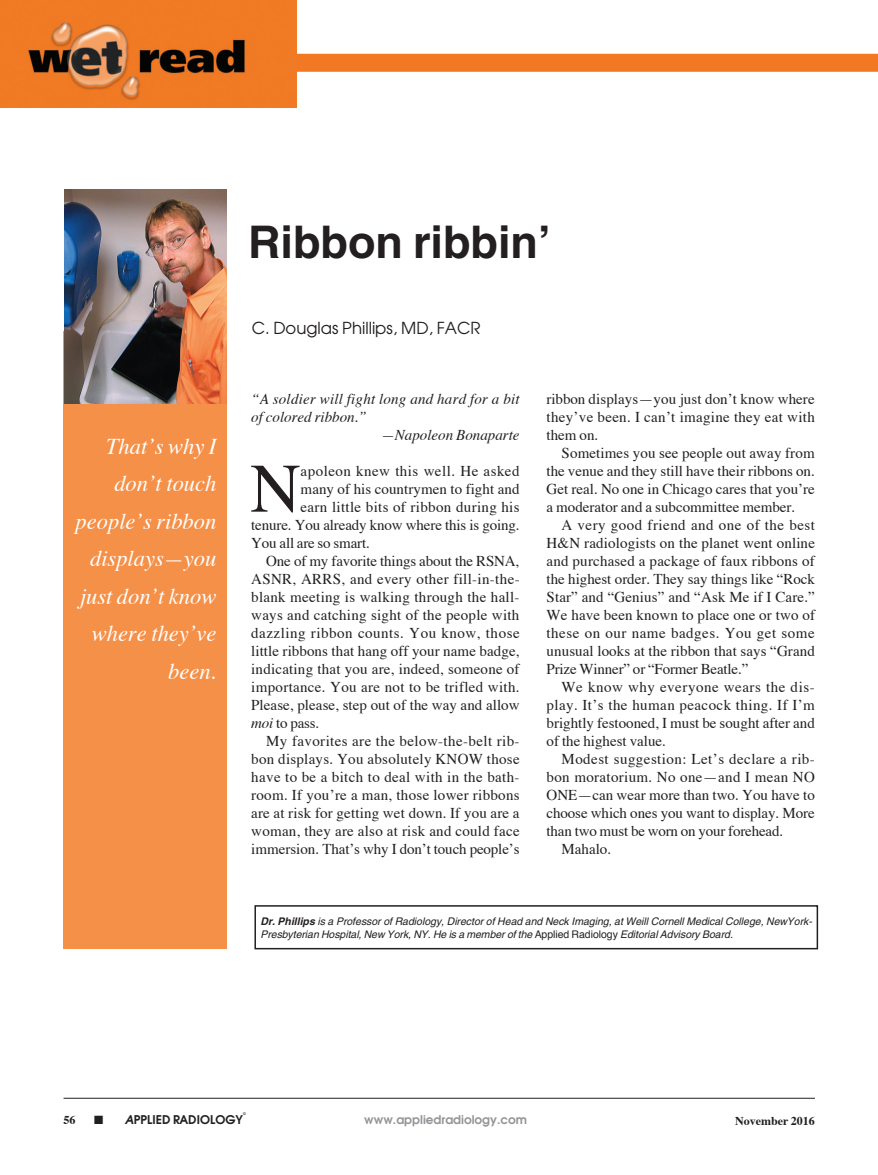
<style>
.page{position:relative;width:878px;height:1175px;background:#fff}
.page>*{position:absolute;margin:0;border:0;box-sizing:border-box;transform-origin:0 0}
.Article_1st_parag_Dr{font:69.45px "Times";color:#231f20}
.Article_title{font:700 45px "Helvetica";color:#231f20}
.Editorial_quote_new{font:italic 22.5px/37.5px "Times";color:#fff;text-align:right}
.t1{font:16.5px "Avant Garde";color:#231f20}
.Article_body_copy{font:15px/18px "Times";color:#231f20;text-align:justify}
.Article_1st_parag_Dr-2{font:15px "Times";letter-spacing:.005em;color:#231f20}
.Article_body_copy-2{font:italic 15px/18px "Times";color:#231f20}
.Article_1st_parag_Dr-3{font:15px "Times";letter-spacing:.03em;color:#231f20}
.t2{font:600 12px "Avant Garde";color:#939598}
.t3{font:600 12px "Avant Garde";color:#231f20}
.t4{font:700 12px "Times";color:#231f20}
.editorial_author_box{font:italic 10.5px/13.5px "Helvetica";color:#231f20}
.t5{font:600 3.75px "Avant Garde";color:#231f20}
.s1{font-style:italic}
.s2{font-weight:700}
.s3{font-style:normal}
</style>
<div class="page">
<hr style="left:64px;top:1097px;width:750px;height:1px;background:#231f20">
<div style="left:63px;top:331px;width:164px;height:618px;background:#f59048"></div>
<img style="left:64px;top:190px;width:163px;height:213px">
<div style="left:282px;top:54px;width:596px;height:18px;background:#f27824"></div>
<img style="left:0;top:0;width:297px;height:108px">
<div style="left:254px;top:905px;width:564px;height:44px;border:2px solid #231f20"></div>
<p class="Article_title" style="left:248px;top:214px;width:304px">Ribbon ribbin’</p>
<p class="Editorial_quote_new" style="left:76px;top:425px;width:142px">That’s why I don’t touch people’s ribbon displays—you just don’t know where they’ve been.</p>
<p class="t1" style="left:252px;top:318px;width:230px">C. Douglas Phillips, MD, FACR</p>
<p class="Article_body_copy-2" style="left:251px;top:388px;width:270px">“A soldier will fight long and hard for a bit of colored ribbon.”</p>
<p class="Article_body_copy-2" style="left:381px;top:424px;width:139px">—Napoleon Bonaparte</p>
<p class="Article_1st_parag_Dr" style="left:250px;top:423px;width:52px">N</p>
<p class="Article_1st_parag_Dr-3" style="left:300px;top:456px;width:220px">apoleon knew this well. He asked</p>
<p class="Article_1st_parag_Dr-2" style="left:300px;top:474px;width:220px">many of his countrymen to fight and</p>
<p class="Article_1st_parag_Dr-2" style="left:300px;top:492px;width:220px">earn little bits of ribbon during his</p>
<p class="Article_1st_parag_Dr-2" style="left:251px;top:510px;width:270px">tenure. You already know where this is going.</p>
<p class="Article_1st_parag_Dr-2" style="left:251px;top:528px;width:120px">You all are so smart.</p>
<p class="Article_body_copy" style="left:251px;top:550px;width:270px;text-indent:15px">One of my favorite things about the RSNA, ASNR, ARRS, and every other fill-in-the&shy;blank meeting is walking through the hall&shy;ways and catching sight of the people with dazzling ribbon counts. You know, those little ribbons that hang off your name badge, indicating that you are, indeed, someone of importance. You are not to be trifled with.<br>Please, please, step out of the way and allow <span class="s1">moi</span> to pass.</p>
<p class="Article_body_copy" style="left:251px;top:730px;width:270px;text-indent:15px">My favorites are the below-the-belt rib&shy;bon displays. You absolutely KNOW those have to be a bitch to deal with in the bath&shy;room. If you’re a man, those lower ribbons are at risk for getting wet down. If you are a woman, they are also at risk and could face immersion. That’s why I don’t touch people’s</p>
<p class="Article_body_copy" style="left:546px;top:388px;width:270px">ribbon displays—you just don’t know where they’ve been. I can’t imagine they eat with them on.</p>
<p class="Article_body_copy" style="left:546px;top:442px;width:270px;text-indent:15px">Sometimes you see people out away from the venue and they still have their ribbons on.<br>Get real. No one in Chicago cares that you’re a moderator and a subcommittee member.</p>
<p class="Article_body_copy" style="left:546px;top:514px;width:270px;text-indent:15px">A very good friend and one of the best H&amp;N radiologists on the planet went online and purchased a package of faux ribbons of the highest order. They say things like “Rock Star” and “Genius” and “Ask Me if I Care.” We have been known to place one or two of these on our name badges. You get some unusual looks at the ribbon that says “Grand Prize Winner” or “Former Beatle.”</p>
<p class="Article_body_copy" style="left:546px;top:676px;width:270px;text-indent:15px">We know why everyone wears the dis&shy;play. It’s the human peacock thing. If I’m brightly festooned, I must be sought after and of the highest value.</p>
<p class="Article_body_copy" style="left:546px;top:748px;width:270px;text-indent:15px">Modest suggestion: Let’s declare a rib&shy;bon moratorium. No one—and I mean NO ONE—can wear more than two. You have to choose which ones you want to display. More than two must be worn on your forehead.</p>
<p class="Article_body_copy" style="left:561px;top:838px;width:51px">Mahalo.</p>
<p class="editorial_author_box" style="left:260px;top:914px;width:553px"><span class="s2">Dr. Phillips</span> is a Professor of Radiology, Director of Head and Neck Imaging, at Weill Cornell Medical College, NewYork-<br>Presbyterian Hospital, New York, NY. He is a member of the <span class="s3">Applied Radiology</span> Editorial Advisory Board.</p>
<p class="t5" style="left:243px;top:1111px;width:4px">©</p>
<p class="t4" style="left:63px;top:1108px;width:13px">56</p>
<p class="t3" style="left:94px;top:1111px;width:150px">■ <span class="s1">A</span>PPLIED RADIOLOGY</p>
<p class="t2" style="left:364px;top:1111px;width:164px">www.appliedradiology.com</p>
<p class="t4" style="left:735px;top:1109px;width:81px">November 2016</p>
</div>
